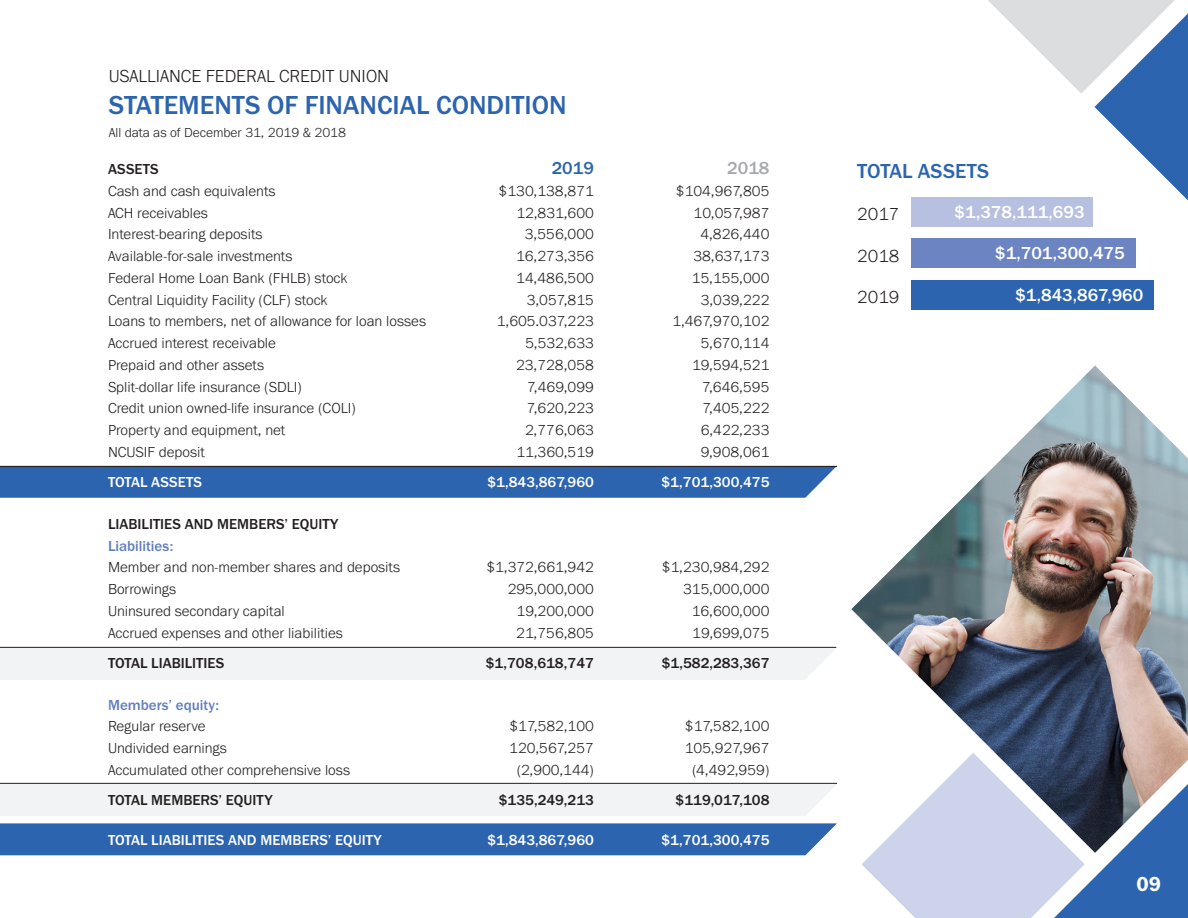
<style>
.page{position:relative;width:1188px;height:918px;background:#fff}
.page>*{position:absolute;margin:0;border:0;box-sizing:border-box;transform-origin:0 0}
.t1{font:500 27px "Franklin Gothic URW";color:#2c64af}
.t2{font:500 21px "Franklin Gothic URW";color:#2c64af}
.t3{font:21px "Franklin Gothic URW Dem";color:#fff}
.t4{font:500 18px "Franklin Gothic URW";color:#fff}
.t5{font:300 18px "Franklin Gothic URW";color:#231f20}
.t6{font:500 18px "Franklin Gothic URW";color:#2c64af}
.t7{font:500 18px "Franklin Gothic URW";color:#a8a9ad}
.t8{font:300 15px "Franklin Gothic URW";color:#231f20}
.t9{font:500 15px "Franklin Gothic URW";color:#231f20}
.t10{font:500 15px "Franklin Gothic URW";color:#fff}
.t11{font:500 15px "Franklin Gothic URW";color:#637ebe}
.t12{font:300 13.5px "Franklin Gothic URW";color:#231f20}
</style>
<div class="page">
<svg style="left:0;top:467px;width:837px;height:31px;background:#3167b0"></svg>
<div style="left:0;top:648px;width:835px;height:32px;background:#f2f3f4"></div>
<div style="left:0;top:784px;width:836px;height:32px;background:#f2f3f4"></div>
<div style="left:0;top:823px;width:837px;height:32px;background:#2c64af"></div>
<hr style="left:0;top:647px;width:836px;height:1px;background:#231f20">
<hr style="left:0;top:783px;width:837px;height:1px;background:#231f20">
<hr style="left:0;top:466px;width:837px;height:1px;background:#231f20">
<div style="left:911px;top:281px;width:243px;height:29px;background:#2c64af"></div>
<div style="left:911px;top:239px;width:225px;height:29px;background:#6c84c1"></div>
<div style="left:911px;top:197px;width:182px;height:29px;background:#b7c0e0"></div>
<svg style="left:988px;top:0;width:200px;height:200px"></svg>
<img style="left:851px;top:365px;width:337px;height:388px">
<svg style="left:862px;top:753px;width:326px;height:165px"></svg>
<h4 class="t5" style="left:109px;top:64px;width:282px">USALLIANCE FEDERAL CREDIT UNION</h4>
<h4 class="t1" style="left:109px;top:88px;width:459px">STATEMENTS OF FINANCIAL CONDITION</h4>
<h5 class="t12" style="left:109px;top:124px;width:239px">All data as of December 31, 2019 &amp; 2018</h5>
<p class="t9" style="left:108px;top:160px;width:52px">ASSETS</p>
<p class="t8" style="left:108px;top:181px;width:169px">Cash and cash equivalents</p>
<p class="t8" style="left:108px;top:203px;width:101px">ACH receivables</p>
<p class="t8" style="left:108px;top:225px;width:156px">Interest-bearing deposits</p>
<p class="t8" style="left:108px;top:247px;width:186px">Available-for-sale investments</p>
<p class="t8" style="left:108px;top:268px;width:241px">Federal Home Loan Bank (FHLB) stock</p>
<p class="t8" style="left:108px;top:290px;width:221px">Central Liquidity Facility (CLF) stock</p>
<p class="t8" style="left:108px;top:312px;width:320px">Loans to members, net of allowance for loan losses</p>
<p class="t8" style="left:108px;top:334px;width:169px">Accrued interest receivable</p>
<p class="t8" style="left:108px;top:355px;width:158px">Prepaid and other assets</p>
<p class="t8" style="left:108px;top:377px;width:196px">Split-dollar life insurance (SDLI)</p>
<p class="t8" style="left:108px;top:399px;width:250px">Credit union owned-life insurance (COLI)</p>
<p class="t8" style="left:108px;top:421px;width:179px">Property and equipment, net</p>
<p class="t8" style="left:108px;top:442px;width:98px">NCUSIF deposit</p>
<p class="t10" style="left:108px;top:473px;width:96px">TOTAL ASSETS</p>
<h4 class="t9" style="left:108px;top:515px;width:232px">LIABILITIES AND MEMBERS’ EQUITY</h4>
<p class="t11" style="left:108px;top:536px;width:67px">Liabilities:</p>
<p class="t8" style="left:108px;top:558px;width:294px">Member and non-member shares and deposits</p>
<p class="t8" style="left:108px;top:580px;width:70px">Borrowings</p>
<p class="t8" style="left:108px;top:602px;width:178px">Uninsured secondary capital</p>
<p class="t8" style="left:108px;top:623px;width:236px">Accrued expenses and other liabilities</p>
<p class="t9" style="left:108px;top:653px;width:118px">TOTAL LIABILITIES</p>
<p class="t11" style="left:108px;top:695px;width:113px">Members’ equity:</p>
<p class="t8" style="left:108px;top:717px;width:99px">Regular reserve</p>
<p class="t8" style="left:108px;top:739px;width:120px">Undivided earnings</p>
<p class="t8" style="left:108px;top:761px;width:244px">Accumulated other comprehensive loss</p>
<p class="t9" style="left:108px;top:791px;width:166px">TOTAL MEMBERS’ EQUITY</p>
<p class="t10" style="left:108px;top:831px;width:275px">TOTAL LIABILITIES AND MEMBERS’ EQUITY</p>
<p class="t6" style="left:552px;top:157px;width:44px">2019</p>
<p class="t8" style="left:499px;top:181px;width:97px">$130,138,871</p>
<p class="t8" style="left:517px;top:203px;width:79px">12,831,600</p>
<p class="t8" style="left:525px;top:225px;width:71px">3,556,000</p>
<p class="t8" style="left:516px;top:247px;width:79px">16,273,356</p>
<p class="t8" style="left:516px;top:268px;width:79px">14,486,500</p>
<p class="t8" style="left:527px;top:290px;width:69px">3,057,815</p>
<p class="t8" style="left:497px;top:312px;width:99px">1,605.037,223</p>
<p class="t8" style="left:525px;top:334px;width:70px">5,532,633</p>
<p class="t8" style="left:516px;top:355px;width:79px">23,728,058</p>
<p class="t8" style="left:527px;top:377px;width:68px">7,469,099</p>
<p class="t8" style="left:527px;top:399px;width:69px">7,620,223</p>
<p class="t8" style="left:525px;top:421px;width:70px">2,776,063</p>
<p class="t8" style="left:516px;top:442px;width:79px">11,360,519</p>
<p class="t10" style="left:487px;top:473px;width:108px">$1,843,867,960</p>
<p class="t8" style="left:487px;top:558px;width:109px">$1,372,661,942</p>
<p class="t8" style="left:508px;top:580px;width:88px">295,000,000</p>
<p class="t8" style="left:517px;top:602px;width:79px">19,200,000</p>
<p class="t8" style="left:516px;top:623px;width:79px">21,756,805</p>
<p class="t9" style="left:486px;top:653px;width:110px">$1,708,618,747</p>
<p class="t8" style="left:509px;top:717px;width:86px">$17,582,100</p>
<p class="t8" style="left:509px;top:739px;width:86px">120,567,257</p>
<p class="t8" style="left:517px;top:761px;width:79px">(2,900,144)</p>
<p class="t9" style="left:499px;top:791px;width:97px">$135,249,213</p>
<p class="t10" style="left:487px;top:831px;width:108px">$1,843,867,960</p>
<p class="t7" style="left:727px;top:157px;width:44px">2018</p>
<p class="t8" style="left:676px;top:181px;width:95px">$104,967,805</p>
<p class="t8" style="left:694px;top:203px;width:77px">10,057,987</p>
<p class="t8" style="left:701px;top:225px;width:71px">4,826,440</p>
<p class="t8" style="left:693px;top:247px;width:78px">38,637,173</p>
<p class="t8" style="left:692px;top:268px;width:79px">15,155,000</p>
<p class="t8" style="left:701px;top:290px;width:70px">3,039,222</p>
<p class="t8" style="left:672px;top:312px;width:99px">1,467,970,102</p>
<p class="t8" style="left:701px;top:334px;width:70px">5,670,114</p>
<p class="t8" style="left:692px;top:355px;width:79px">19,594,521</p>
<p class="t8" style="left:702px;top:377px;width:69px">7,646,595</p>
<p class="t8" style="left:702px;top:399px;width:69px">7,405,222</p>
<p class="t8" style="left:701px;top:421px;width:70px">6,422,233</p>
<p class="t8" style="left:701px;top:442px;width:70px">9,908,061</p>
<p class="t10" style="left:661px;top:473px;width:110px">$1,701,300,475</p>
<p class="t8" style="left:662px;top:558px;width:109px">$1,230,984,292</p>
<p class="t8" style="left:683px;top:580px;width:88px">315,000,000</p>
<p class="t8" style="left:692px;top:602px;width:79px">16,600,000</p>
<p class="t8" style="left:692px;top:623px;width:79px">19,699,075</p>
<p class="t9" style="left:662px;top:653px;width:109px">$1,582,283,367</p>
<p class="t8" style="left:685px;top:717px;width:86px">$17,582,100</p>
<p class="t8" style="left:685px;top:739px;width:86px">105,927,967</p>
<p class="t8" style="left:692px;top:761px;width:79px">(4,492,959)</p>
<p class="t9" style="left:676px;top:791px;width:95px">$119,017,108</p>
<p class="t10" style="left:661px;top:831px;width:110px">$1,701,300,475</p>
<h4 class="t2" style="left:857px;top:158px;width:133px">TOTAL ASSETS</h4>
<p class="t5" style="left:857px;top:203px;width:44px">2017</p>
<p class="t5" style="left:857px;top:244px;width:44px">2018</p>
<p class="t5" style="left:857px;top:286px;width:44px">2019</p>
<p class="t4" style="left:955px;top:201px;width:131px">$1,378,111,693</p>
<p class="t4" style="left:995px;top:242px;width:131px">$1,701,300,475</p>
<p class="t4" style="left:1015px;top:284px;width:129px">$1,843,867,960</p>
<p class="t3" style="left:1136px;top:871px;width:26px">09</p>
</div>
